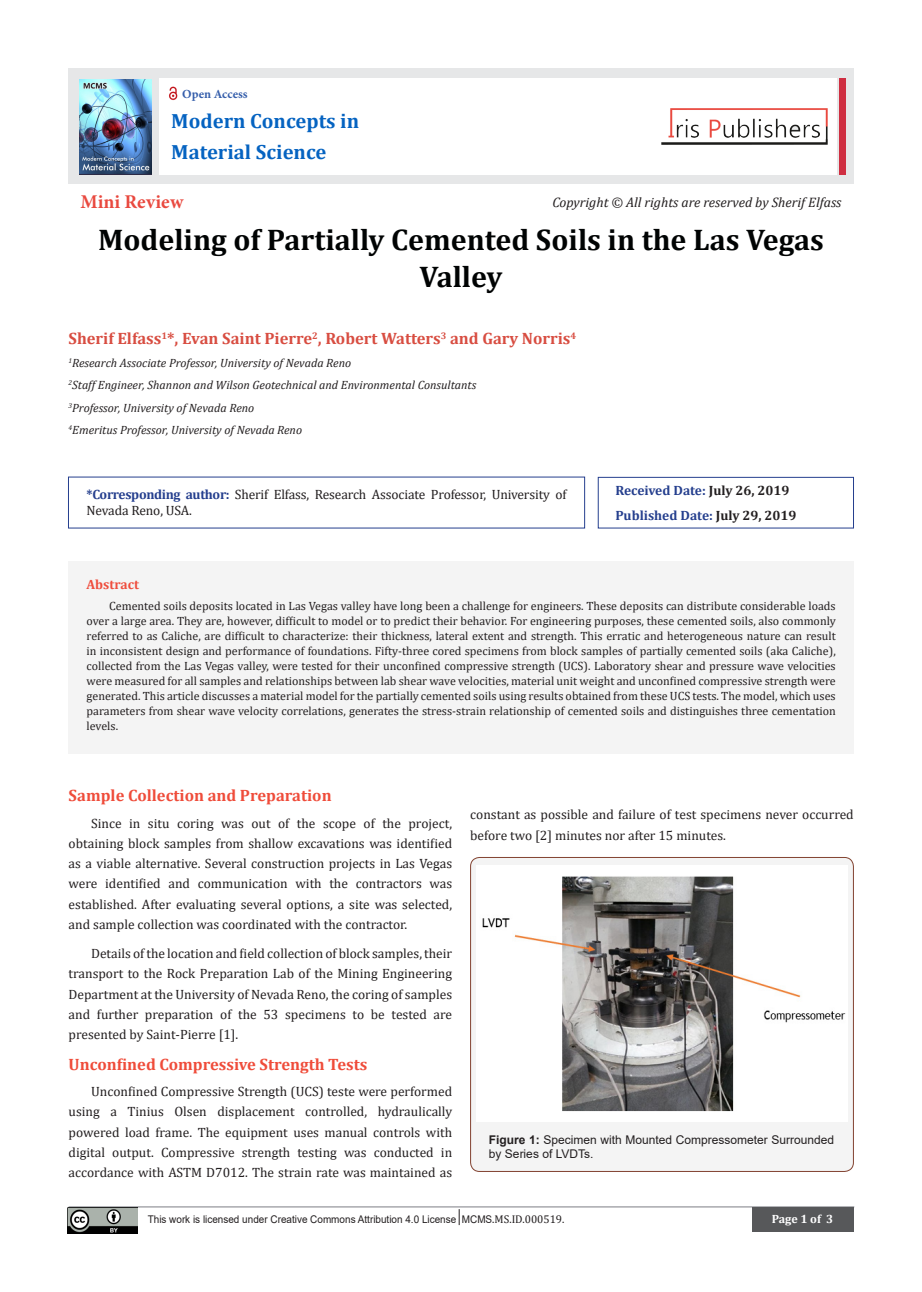
<style>
.page{position:relative;width:922px;height:1292px;background:#fff}
.page>*{position:absolute;margin:0;border:0;box-sizing:border-box;transform-origin:0 0}
.t1{font:700 30px/37.5px "Cambria";color:#000303;text-align:center}
.t2{font:700 20.55px "Cambria";color:#0563c1}
.t3{font:700 19.5px "Minion Pro";letter-spacing:.005em;color:#e9493f}
.t4{font:700 16.5px "Cambria";color:#ef4c3a}
.t5{font:700 16.5px "Cambria";color:#d84d41}
.t6{font:italic 13.8px "Cambria";color:#231f20}
.t7{font:13.5px/20.2px "Cambria";color:#231f20;text-align:justify}
.t8{font:700 13.5px "Cambria";color:#253f8e}
.t9{font:700 13.5px "Cambria";color:#ef4d3d}
.t10{font:700 12.45px "Minion Pro";color:#355eab}
.t11{font:12px/15px "Cambria";color:#231f20;text-align:justify}
.t12{font:italic 12px "Cambria";color:#231f20}
.t13{font:12px/14.4px "Arial";color:#231f20}
.t14{font:700 12px "Cambria";color:#fff}
.t15{font:10.65px "Arial";color:#231f20;scale:.94 1}
.s1{font-weight:700;color:#253f8e}
.s2{color:#231f20}
.s3{font-weight:700}
.s4{font-family:"Cambria";font-size:11.25px}
</style>
<div class="page">
<hr style="left:69px;top:1206px;width:785px;height:1px;background:#a8a9ad">
<div style="left:751px;top:1207px;width:102px;height:25px;background:#57585a"></div>
<div style="left:470px;top:857px;width:383px;height:314px;background:#f4f4f4;border-radius:9px"></div>
<div style="left:470px;top:857px;width:384px;height:314px;border:1px solid #824230;border-radius:9px"></div>
<img style="left:476px;top:865px;width:371px;height:257px">
<div style="left:598px;top:477px;width:255px;height:51px;border:1px solid #253f8e"></div>
<div style="left:68px;top:68px;width:785px;height:116px;background:#e6e7e8"></div>
<div style="left:159px;top:78px;width:677px;height:96px;background:#fff"></div>
<div style="left:839px;top:78px;width:6px;height:96px;background:#cf2e41"></div>
<img style="left:662px;top:108px;width:165px;height:36px">
<svg style="left:169px;top:87px;width:9px;height:13px"></svg>
<img style="left:79px;top:79px;width:72px;height:95px">
<img style="left:67px;top:1207px;width:71px;height:26px">
<svg style="left:459px;top:1209px;width:1px;height:16px"></svg>
<div style="left:69px;top:561px;width:785px;height:192px;background:#f4f4f4"></div>
<p class="t10" style="left:182px;top:85px;width:67px">Open Access</p>
<p class="t2" style="left:171px;top:106px;width:189px">Modern Concepts in</p>
<p class="t2" style="left:171px;top:137px;width:157px">Material Science</p>
<p class="t3" style="left:80px;top:188px;width:104px">Mini Review</p>
<p class="t6" style="left:552px;top:193px;width:291px">Copyright © All rights are reserved by Sherif Elfass</p>
<p class="t1" style="left:98px;top:220px;width:727px">Modeling of Partially Cemented Soils in the Las Vegas<br>Valley</p>
<p class="t5" style="left:69px;top:327px;width:509px">Sherif Elfass<sup>1</sup>*, Evan Saint Pierre<sup>2</sup>, Robert Watters<sup>3</sup> and Gary Norris<sup>4</sup></p>
<p class="t12" style="left:69px;top:354px;width:284px"><sup>1</sup>Research Associate Professor, University of Nevada Reno</p>
<p class="t12" style="left:69px;top:376px;width:409px"><sup>2</sup>Staff Engineer, Shannon and Wilson Geotechnical and Environmental Consultants</p>
<p class="t12" style="left:69px;top:399px;width:187px"><sup>3</sup>Professor, University of Nevada Reno</p>
<p class="t12" style="left:69px;top:421px;width:235px"><sup>4</sup>Emeritus Professor, University of Nevada Reno</p>
<p class="t7" style="left:87px;top:486px;width:481px;line-height:16.5px"><span class="s1">*Corresponding author:</span> Sherif Elfass, Research Associate Professor, University of<br>Nevada Reno, USA.</p>
<p class="t8" style="left:615px;top:481px;width:176px">Received Date: <span class="s2">July 26, 2019</span></p>
<p class="t8" style="left:615px;top:506px;width:183px">Published Date: <span class="s2">July 29, 2019</span></p>
<p class="t9" style="left:87px;top:575px;width:54px">Abstract</p>
<p class="t11" style="left:87px;top:599px;width:750px;text-indent:22px">Cemented soils deposits located in Las Vegas valley have long been a challenge for engineers. These deposits can distribute considerable loads over a large area. They are, however, difficult to model or to predict their behavior. For engineering purposes, these cemented soils, also commonly referred to as Caliche, are difficult to characterize: their thickness, lateral extent and strength. This erratic and heterogeneous nature can result in inconsistent design and performance of foundations. Fifty-three cored specimens from block samples of partially cemented soils (aka Caliche), collected from the Las Vegas valley, were tested for their unconfined compressive strength (UCS). Laboratory shear and pressure wave velocities were measured for all samples and relationships between lab shear wave velocities, material unit weight and unconfined compressive strength were generated. This article discusses a material model for the partially cemented soils using results obtained from these UCS tests. The model, which uses parameters from shear wave velocity correlations, generates the stress-strain relationship of cemented soils and distinguishes three cementation levels.</p>
<p class="t4" style="left:69px;top:784px;width:264px">Sample Collection and Preparation</p>
<p class="t7" style="left:69px;top:813px;width:385px;text-indent:22px">Since in situ coring was out of the scope of the project, obtaining block samples from shallow excavations was identified as a viable alternative. Several construction projects in Las Vegas were identified and communication with the contractors was established. After evaluating several options, a site was selected, and sample collection was coordinated with the contractor.</p>
<p class="t7" style="left:69px;top:943px;width:385px;text-indent:22px">Details of the location and field collection of block samples, their transport to the Rock Preparation Lab of the Mining Engineering Department at the University of Nevada Reno, the coring of samples and further preparation of the 53 specimens to be tested are presented by Saint-Pierre [1].</p>
<p class="t4" style="left:69px;top:1052px;width:300px">Unconfined Compressive Strength Tests</p>
<p class="t7" style="left:69px;top:1081px;width:385px;text-indent:22px">Unconfined Compressive Strength (UCS) teste were performed using a Tinius Olsen displacement controlled, hydraulically powered load frame. The equipment uses manual controls with digital output. Compressive strength testing was conducted in accordance with ASTM D7012. The strain rate was maintained as</p>
<p class="t7" style="left:470px;top:804px;width:385px">constant as possible and failure of test specimens never occurred before two [2] minutes nor after 15 minutes.</p>
<p class="t13" style="left:489px;top:1132px;width:346px"><span class="s3">Figure 1:</span> Specimen with Mounted Compressometer Surrounded by Series of LVDTs.</p>
<p class="t15" style="left:148px;top:1211px;width:445px">This work is licensed under Creative Commons Attribution 4.0 License MCMS<span class="s4">.MS.ID.000519.</span></p>
<p class="t14" style="left:772px;top:1210px;width:63px">Page 1 of 3</p>
</div>
